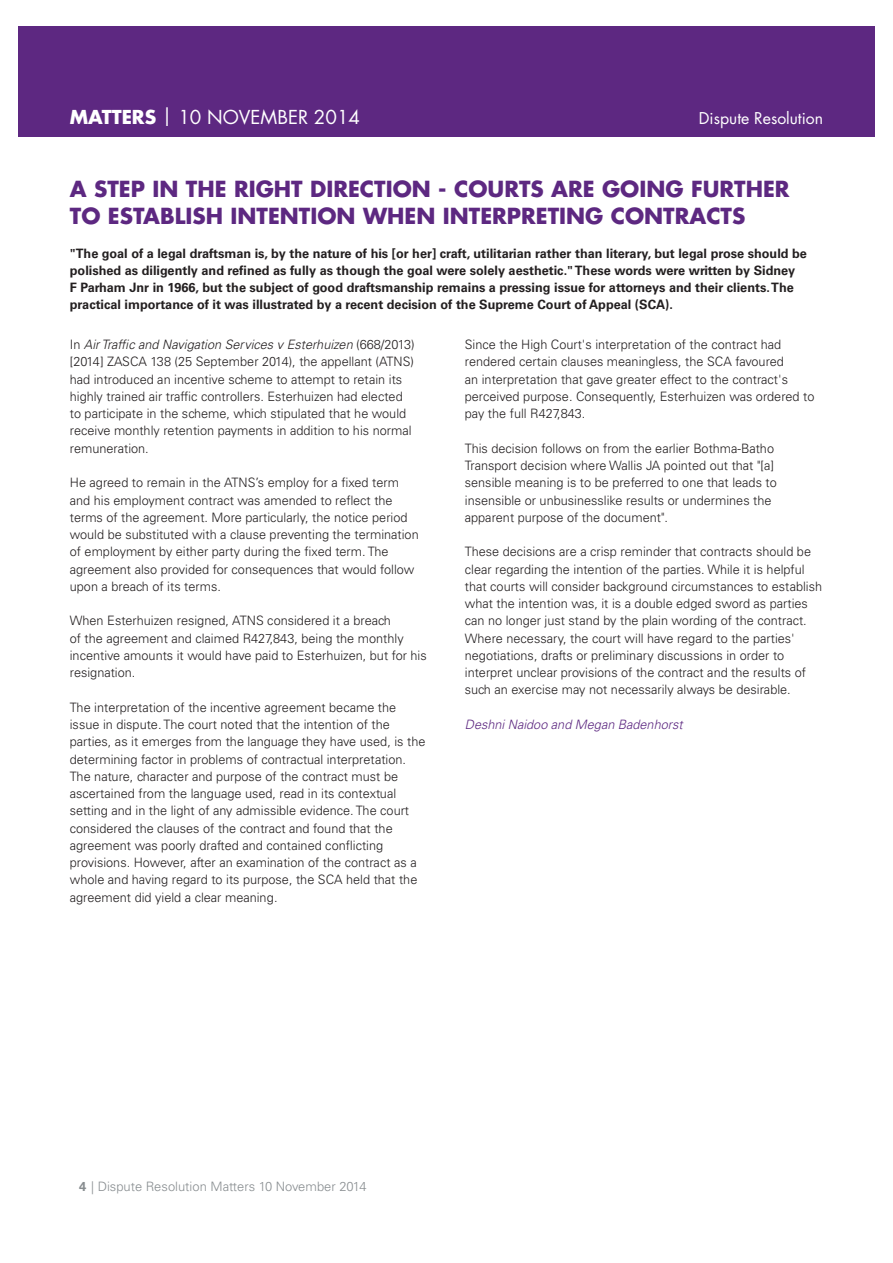
<style>
.page{position:relative;width:893px;height:1263px;background:#fff}
.page>*{position:absolute;margin:0;border:0;box-sizing:border-box;transform-origin:0 0}
.t1{font:700 21.6px/27.3px "Futura Std";color:#5d2881}
.t2{font:18.75px "Futura Std";color:#fff}
.t3{font:15.9px "Futura Std";color:#fff}
.t4{font:300 12.9px/17.2px "Univers LT Std";color:#231f20}
.t5{font:700 12.9px/17.2px "Univers LT Std";color:#231f20}
.t6{font:300 12.9px "Univers LT Std";color:#888d90}
.t7{font:italic 300 12.9px "Univers LT Std";color:#5d2881}
.s1{font-weight:700}
.s2{font-style:italic}
</style>
<div class="page">
<div style="left:18px;top:26px;width:856px;height:111px;background:#5d2881"></div>
<h2 class="t2" style="left:70px;top:108px;width:292px"><span class="s1">MATTERS</span> | 10 NOVEMBER 2014</h2>
<p class="t3" style="left:698px;top:110px;width:126px">Dispute Resolution</p>
<h1 class="t1" style="left:70px;top:176px;width:721px">A STEP IN THE RIGHT DIRECTION - COURTS ARE GOING FURTHER<br>TO ESTABLISH INTENTION WHEN INTERPRETING CONTRACTS</h1>
<p class="t5" style="left:70px;top:245px;width:738px">"The goal of a legal draftsman is, by the nature of his [or her] craft, utilitarian rather than literary, but legal prose should be polished as diligently and refined as fully as though the goal were solely aesthetic." These words were written by Sidney<br>F Parham Jnr in 1966, but the subject of good draftsmanship remains a pressing issue for attorneys and their clients. The practical importance of it was illustrated by a recent decision of the Supreme Court of Appeal (SCA).</p>
<p class="t4" style="left:70px;top:337px;width:346px">In <span class="s2">Air Traffic and Navigation Services v Esterhuizen</span> (668/2013) [2014] ZASCA 138 (25 September 2014), the appellant (ATNS) had introduced an incentive scheme to attempt to retain its highly trained air traffic controllers. Esterhuizen had elected to participate in the scheme, which stipulated that he would receive monthly retention payments in addition to his normal remuneration.</p>
<p class="t4" style="left:70px;top:475px;width:350px">He agreed to remain in the ATNS’s employ for a fixed term and his employment contract was amended to reflect the terms of the agreement. More particularly, the notice period would be substituted with a clause preventing the termination of employment by either party during the fixed term. The agreement also provided for consequences that would follow upon a breach of its terms.</p>
<p class="t4" style="left:70px;top:613px;width:358px">When Esterhuizen resigned, ATNS considered it a breach<br>of the agreement and claimed R427,843, being the monthly incentive amounts it would have paid to Esterhuizen, but for his resignation.</p>
<p class="t4" style="left:70px;top:699px;width:357px">The interpretation of the incentive agreement became the issue in dispute. The court noted that the intention of the parties, as it emerges from the language they have used, is the determining factor in problems of contractual interpretation.<br>The nature, character and purpose of the contract must be ascertained from the language used, read in its contextual setting and in the light of any admissible evidence. The court considered the clauses of the contract and found that the agreement was poorly drafted and contained conflicting provisions. However, after an examination of the contract as a whole and having regard to its purpose, the SCA held that the agreement did yield a clear meaning.</p>
<p class="t4" style="left:465px;top:337px;width:351px">Since the High Court's interpretation of the contract had rendered certain clauses meaningless, the SCA favoured<br>an interpretation that gave greater effect to the contract's perceived purpose. Consequently, Esterhuizen was ordered to pay the full R427,843.</p>
<p class="t4" style="left:465px;top:440px;width:313px">This decision follows on from the earlier Bothma-Batho Transport decision where Wallis JA pointed out that "[a] sensible meaning is to be preferred to one that leads to insensible or unbusinesslike results or undermines the apparent purpose of the document".</p>
<p class="t4" style="left:465px;top:544px;width:359px">These decisions are a crisp reminder that contracts should be clear regarding the intention of the parties. While it is helpful that courts will consider background circumstances to establish what the intention was, it is a double edged sword as parties can no longer just stand by the plain wording of the contract.<br>Where necessary, the court will have regard to the parties' negotiations, drafts or preliminary discussions in order to interpret unclear provisions of the contract and the results of such an exercise may not necessarily always be desirable.</p>
<p class="t7" style="left:465px;top:718px;width:219px">Deshni Naidoo and Megan Badenhorst</p>
<p class="t6" style="left:79px;top:1180px;width:289px"><span class="s1">4</span> | Dispute Resolution Matters 10 November 2014</p>
</div>
